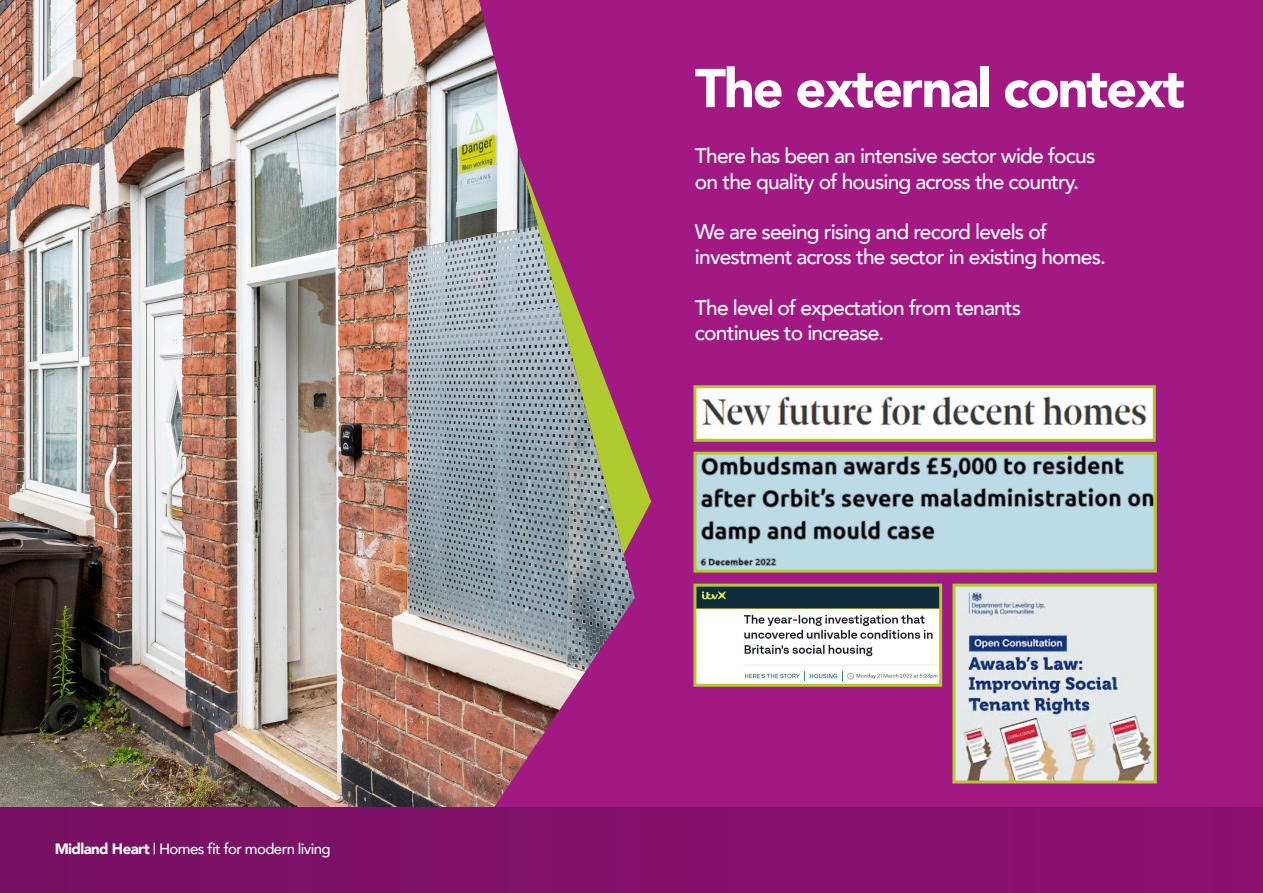
<style>
.page{position:relative;width:1263px;height:893px;background:#a31984}
.page>*{position:absolute;margin:0;border:0;box-sizing:border-box;transform-origin:0 0}
.t1{font:900 54px "Avenir";letter-spacing:-.04em;color:#fff}
.t2{font:500 21px/25.2px "Avenir";letter-spacing:-.04em;color:#fff}
.t3{font:500 15px "Avenir";letter-spacing:-.04em;color:#fff}
.s1{font-weight:900}
</style>
<div class="page">
<img style="left:0;top:0;width:635px;height:807px">
<div style="left:0;top:807px;width:1263px;height:86px;background:#811169"></div>
<img style="left:956px;top:588px;width:197px;height:191px">
<div style="left:952px;top:584px;width:205px;height:199px;border:3px solid #afcb30"></div>
<img style="left:697px;top:588px;width:241px;height:95px">
<div style="left:693px;top:584px;width:249px;height:103px;border:3px solid #afcb30"></div>
<img style="left:697px;top:456px;width:456px;height:113px">
<div style="left:693px;top:452px;width:464px;height:121px;border:3px solid #afcb30"></div>
<img style="left:697px;top:389px;width:455px;height:49px">
<div style="left:693px;top:385px;width:463px;height:57px;border:3px solid #afcb30"></div>
<p class="t3" style="left:55px;top:836px;width:278px"><span class="s1">Midland Heart</span> | Homes fit for modern living</p>
<p class="t1" style="left:695px;top:42px;width:491px">The external context</p>
<p class="t2" style="left:695px;top:142px;width:402px">There has been an intensive sector wide focus on the quality of housing across the country.</p>
<p class="t2" style="left:695px;top:218px;width:413px">We are seeing rising and record levels of investment across the sector in existing homes.</p>
<p class="t2" style="left:695px;top:294px;width:328px">The level of expectation from tenants continues to increase.</p>
</div>
